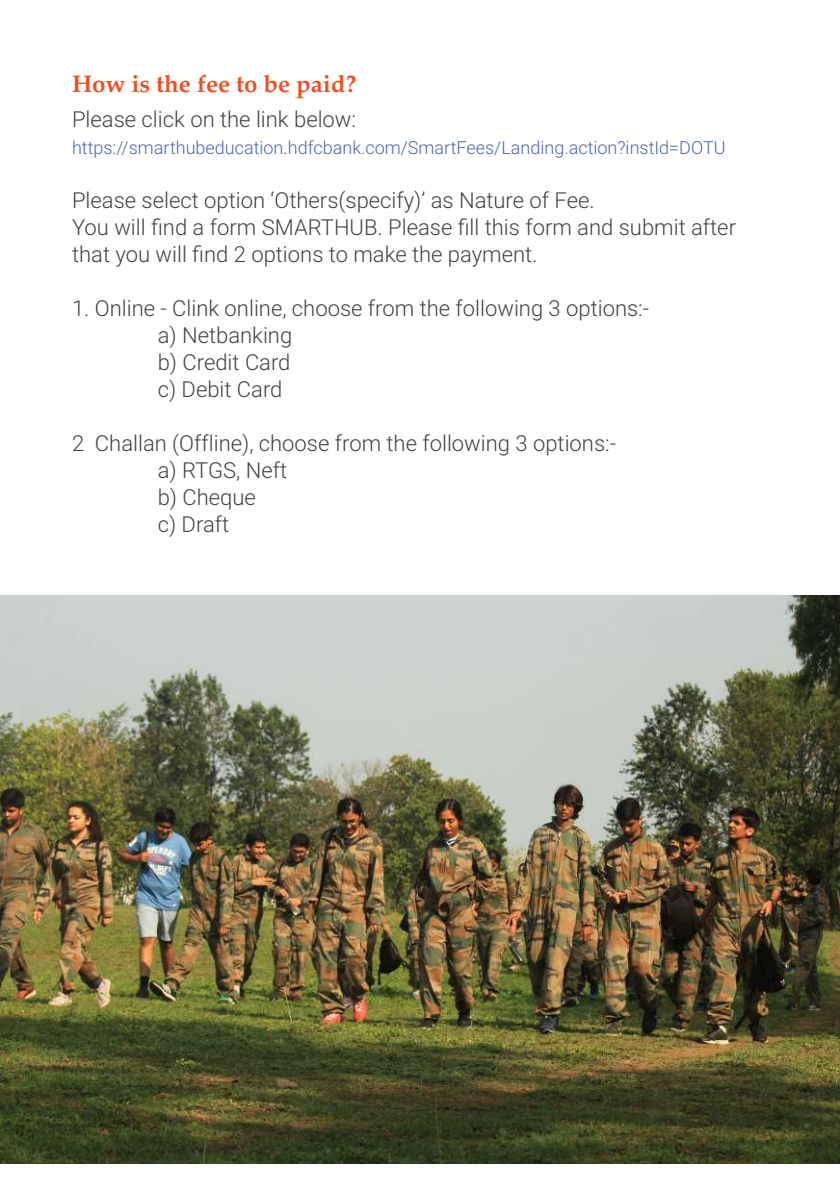
<style>
.page{position:relative;width:840px;height:1191px;background:#fff}
.page>*{position:absolute;margin:0;border:0;box-sizing:border-box;transform-origin:0 0}
.t1{font:700 24px "Palatino";color:#ed5023}
.t2{font:300 22px/27px "Roboto";color:#444141}
.t3{font:300 18px "Roboto";color:#4e64ae}
</style>
<div class="page">
<img style="left:0;top:595px;width:839px;height:568px">
<p class="t1" style="left:72px;top:63px;width:285px">How is the fee to be paid?</p>
<p class="t2" style="left:72px;top:105px;width:285px">Please click on the link below:</p>
<p class="t3" style="left:72px;top:135px;width:654px">https://smarthubeducation.hdfcbank.com/SmartFees/Landing.action?instId=DOTU</p>
<p class="t2" style="left:72px;top:186px;width:665px">Please select option ‘Others(specify)’ as Nature of Fee.<br>You will find a form SMARTHUB. Please fill this form and submit after that you will find 2 options to make the payment.</p>
<p class="t2" style="left:158px;top:294px;width:492px;text-indent:-86px">1. Online - Clink online, choose from the following 3 options:- a) Netbanking<br>b) Credit Card<br>c) Debit Card</p>
<p class="t2" style="left:158px;top:429px;width:459px;text-indent:-86px">2 Challan (Offline), choose from the following 3 options:- a) RTGS, Neft<br>b) Cheque<br>c) Draft</p>
</div>
